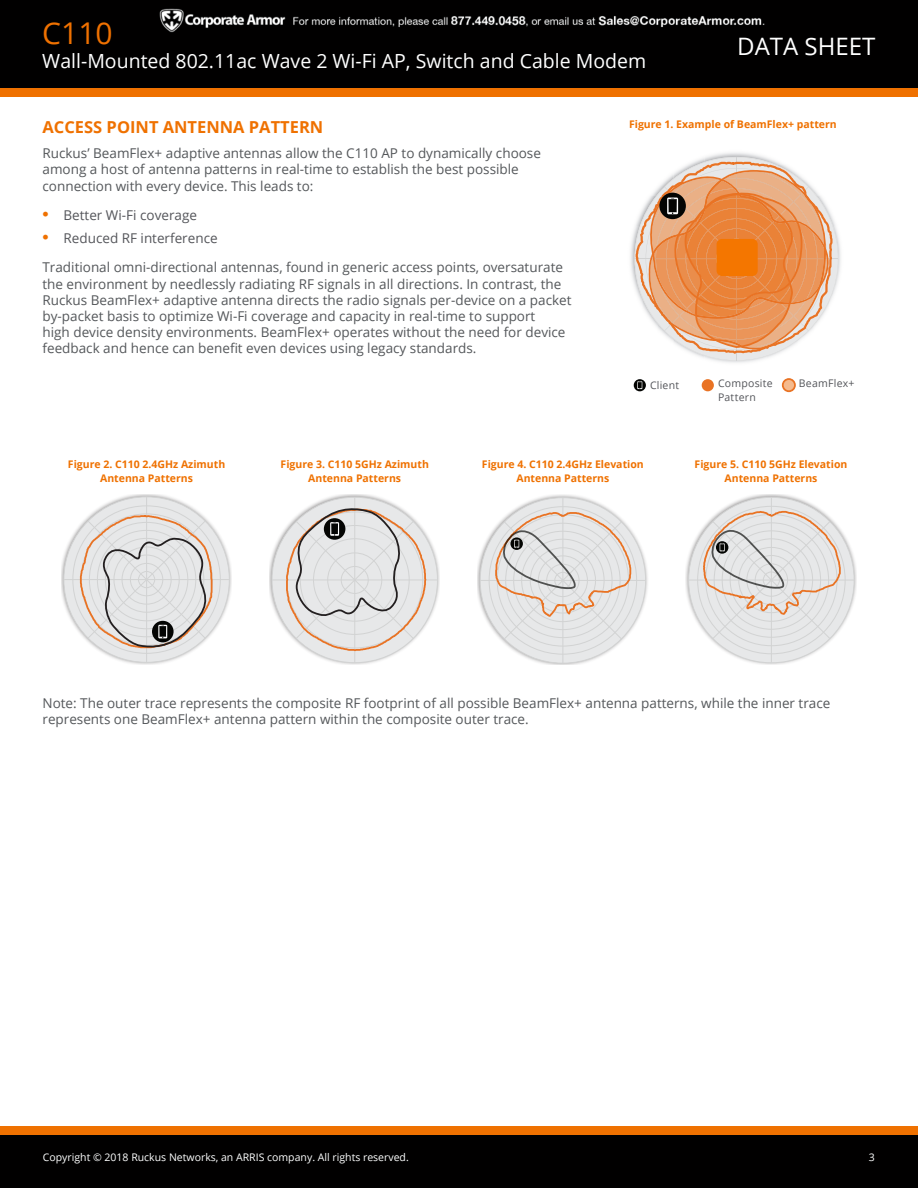
<style>
.page{position:relative;width:918px;height:1188px;background:#fff}
.page>*{position:absolute;margin:0;border:0;box-sizing:border-box;transform-origin:0 0}
.Document_Title__head{font:30px "Open Sans";color:#ef7100}
.t1{font:24px "Open Sans";color:#fff}
.Document_Subtitle__h{font:19.5px "Open Sans";color:#fff}
.Body_Header_Level_1{font:700 16.5px "Open Sans";color:#ef7100}
.Body_Copy{font:13.5px/16.2px "Open Sans";color:#54575a}
.t2{font:13.5px "Open Sans";color:#54555a}
.Antenna_Pattern_Head{font:700 10.5px/13.5px "Open Sans";color:#ef7100;text-align:center}
.Document_Copyright_F{font:10.5px "Open Sans";color:#fff}
.t3{font:10.5px "Open Sans";letter-spacing:.02em;color:#54555a}
.s1{color:#ef7100}
</style>
<div class="page">
<div style="left:0;top:1134px;width:918px;height:54px;background:#010000"></div>
<div style="left:0;top:1126px;width:918px;height:9px;background:#ef7100"></div>
<div style="left:0;top:0;width:918px;height:88px;background:#010000"></div>
<div style="left:0;top:88px;width:918px;height:8px;background:#ef7100"></div>
<svg style="left:634px;top:379px;width:12px;height:12px"></svg>
<svg style="left:637px;top:381px;width:5px;height:8px"></svg>
<div style="left:702px;top:379px;width:12px;height:12px;background:#e97324;border-radius:50%"></div>
<svg style="left:782px;top:378px;width:14px;height:14px"></svg>
<img style="left:630px;top:229px;width:5px;height:58px">
<img style="left:838px;top:236px;width:3px;height:43px">
<svg style="left:635px;top:157px;width:203px;height:204px"></svg>
<div style="left:717px;top:239px;width:41px;height:37px;background:#f47600;border-radius:5px"></div>
<img style="left:61px;top:494px;width:171px;height:171px">
<div style="left:64px;top:497px;width:165px;height:165px;background:#e7e8e9;border-radius:50%"></div>
<hr style="left:146px;top:497px;width:1px;height:165px;background:#d2d3d3">
<hr style="left:64px;top:579px;width:165px;height:1px;background:#d2d3d3">
<svg style="left:79px;top:514px;width:134px;height:136px"></svg>
<img style="left:269px;top:494px;width:171px;height:171px">
<div style="left:272px;top:497px;width:165px;height:166px;background:#e7e8e9;border-radius:50%"></div>
<hr style="left:354px;top:497px;width:1px;height:166px;background:#d2d3d3">
<hr style="left:272px;top:580px;width:165px;height:1px;background:#d2d3d3">
<svg style="left:285px;top:506px;width:142px;height:146px"></svg>
<img style="left:478px;top:494px;width:170px;height:171px">
<div style="left:480px;top:498px;width:166px;height:165px;background:#e7e8e9;border-radius:50%"></div>
<hr style="left:563px;top:498px;width:1px;height:165px;background:#d2d3d3">
<hr style="left:480px;top:580px;width:166px;height:1px;background:#d2d3d3">
<svg style="left:494px;top:511px;width:138px;height:128px"></svg>
<img style="left:686px;top:494px;width:170px;height:171px">
<div style="left:689px;top:497px;width:165px;height:166px;background:#e7e8e9;border-radius:50%"></div>
<hr style="left:771px;top:497px;width:1px;height:166px;background:#d2d3d3">
<hr style="left:689px;top:580px;width:165px;height:1px;background:#d2d3d3">
<svg style="left:702px;top:510px;width:140px;height:129px"></svg>
<img style="left:160px;top:8px;width:605px;height:25px">
<p class="Document_Title__head" style="left:42px;top:12px;width:72px">C110</p>
<p class="Document_Subtitle__h" style="left:42px;top:47px;width:605px">Wall-Mounted 802.11ac Wave 2 Wi-Fi AP, Switch and Cable Modem</p>
<p class="t1" style="left:737px;top:30px;width:140px">DATA SHEET</p>
<p class="Body_Header_Level_1" style="left:43px;top:115px;width:282px">ACCESS POINT ANTENNA PATTERN</p>
<p class="Body_Copy" style="left:43px;top:145px;width:500px">Ruckus’ BeamFlex+ adaptive antennas allow the C110 AP to dynamically choose among a host of antenna patterns in real-time to establish the best possible connection with every device. This leads to:</p>
<p class="t2" style="left:43px;top:205px;width:156px"><span class="s1">•</span> Better Wi-Fi coverage</p>
<p class="t2" style="left:43px;top:229px;width:177px"><span class="s1">•</span> Reduced RF interference</p>
<p class="Body_Copy" style="left:43px;top:259px;width:531px">Traditional omni-directional antennas, found in generic access points, oversaturate the environment by needlessly radiating RF signals in all directions. In contrast, the Ruckus BeamFlex+ adaptive antenna directs the radio signals per-device on a packet by-packet basis to optimize Wi-Fi coverage and capacity in real-time to support<br>high device density environments. BeamFlex+ operates without the need for device feedback and hence can benefit even devices using legacy standards.</p>
<p class="Antenna_Pattern_Head" style="left:629px;top:118px;width:209px">Figure 1. Example of BeamFlex+ pattern</p>
<p class="t3" style="left:650px;top:378px;width:31px">Client</p>
<p class="t3" style="left:718px;top:376px;width:56px">Composite</p>
<p class="t3" style="left:799px;top:376px;width:57px">BeamFlex+</p>
<p class="t3" style="left:718px;top:390px;width:39px">Pattern</p>
<p class="Antenna_Pattern_Head" style="left:68px;top:457px;width:159px">Figure 2. C110 2.4GHz Azimuth<br>Antenna Patterns</p>
<p class="Antenna_Pattern_Head" style="left:281px;top:457px;width:150px">Figure 3. C110 5GHz Azimuth<br>Antenna Patterns</p>
<p class="Antenna_Pattern_Head" style="left:482px;top:457px;width:163px">Figure 4. C110 2.4GHz Elevation<br>Antenna Patterns</p>
<p class="Antenna_Pattern_Head" style="left:695px;top:457px;width:154px">Figure 5. C110 5GHz Elevation<br>Antenna Patterns</p>
<p class="Body_Copy" style="left:43px;top:694px;width:789px">Note: The outer trace represents the composite RF footprint of all possible BeamFlex+ antenna patterns, while the inner trace represents one BeamFlex+ antenna pattern within the composite outer trace.</p>
<p class="Document_Copyright_F" style="left:43px;top:1150px;width:367px">Copyright © 2018 Ruckus Networks, an ARRIS company. All rights reserved.</p>
<p class="Document_Copyright_F" style="left:869px;top:1150px;width:8px">3</p>
</div>
